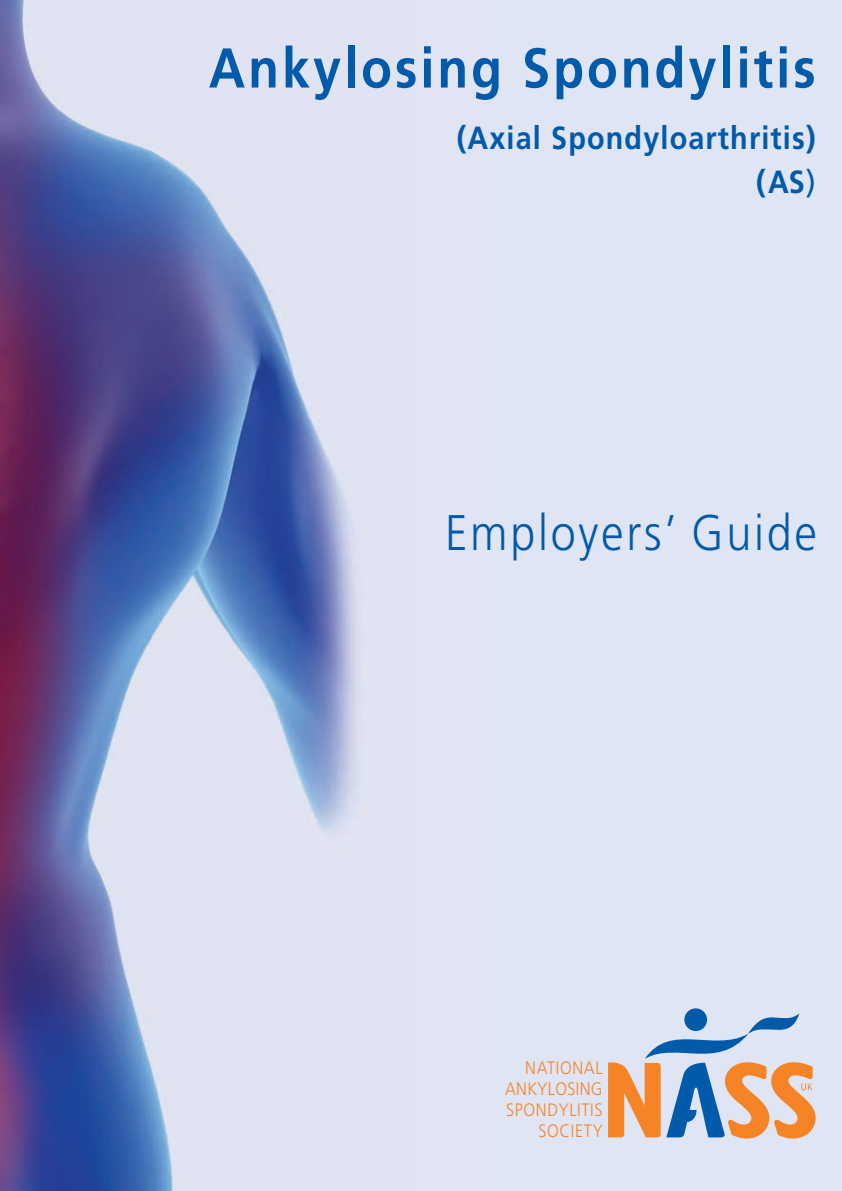
<style>
.page{position:relative;width:842px;height:1191px;background:#e0e5f3}
.page>*{position:absolute;margin:0;border:0;box-sizing:border-box;transform-origin:0 0}
.t1{font:700 56px "Frutiger";letter-spacing:.06em;color:#015aaa;scale:.9 1}
.t2{font:300 50px "Frutiger";letter-spacing:.06em;color:#015aaa;scale:.9 1}
.t3{font:700 32px/44px "Frutiger";letter-spacing:.04em;color:#015aaa;text-align:right;scale:.9 1}
.t4{font:300 18px/20.8px "Frutiger";letter-spacing:.04em;color:#f58427;text-align:right;scale:.9 1}
.s1{font-weight:400}
</style>
<div class="page">
<img style="left:0;top:0;width:356px;height:1191px">
<svg style="left:608px;top:1062px;width:208px;height:76px"></svg>
<div style="left:684px;top:1008px;width:23px;height:23px;background:#015aaa;border-radius:50%"></div>
<svg style="left:645px;top:1022px;width:103px;height:48px"></svg>
<svg style="left:748px;top:1003px;width:51px;height:39px"></svg>
<h1 class="t1" style="left:209px;top:35px;width:676px">Ankylosing Spondylitis</h1>
<h3 class="t3" style="left:457px;top:115px;width:400px">(Axial Spondyloarthritis) (AS<span class="s1">)</span></h3>
<h2 class="t2" style="left:445px;top:504px;width:415px">Employers’ Guide</h2>
<p class="t4" style="left:505px;top:1057px;width:110px">NATIONAL<br>ANKYLOSING<br>SPONDYLITIS<br>SOCIETY</p>
</div>
